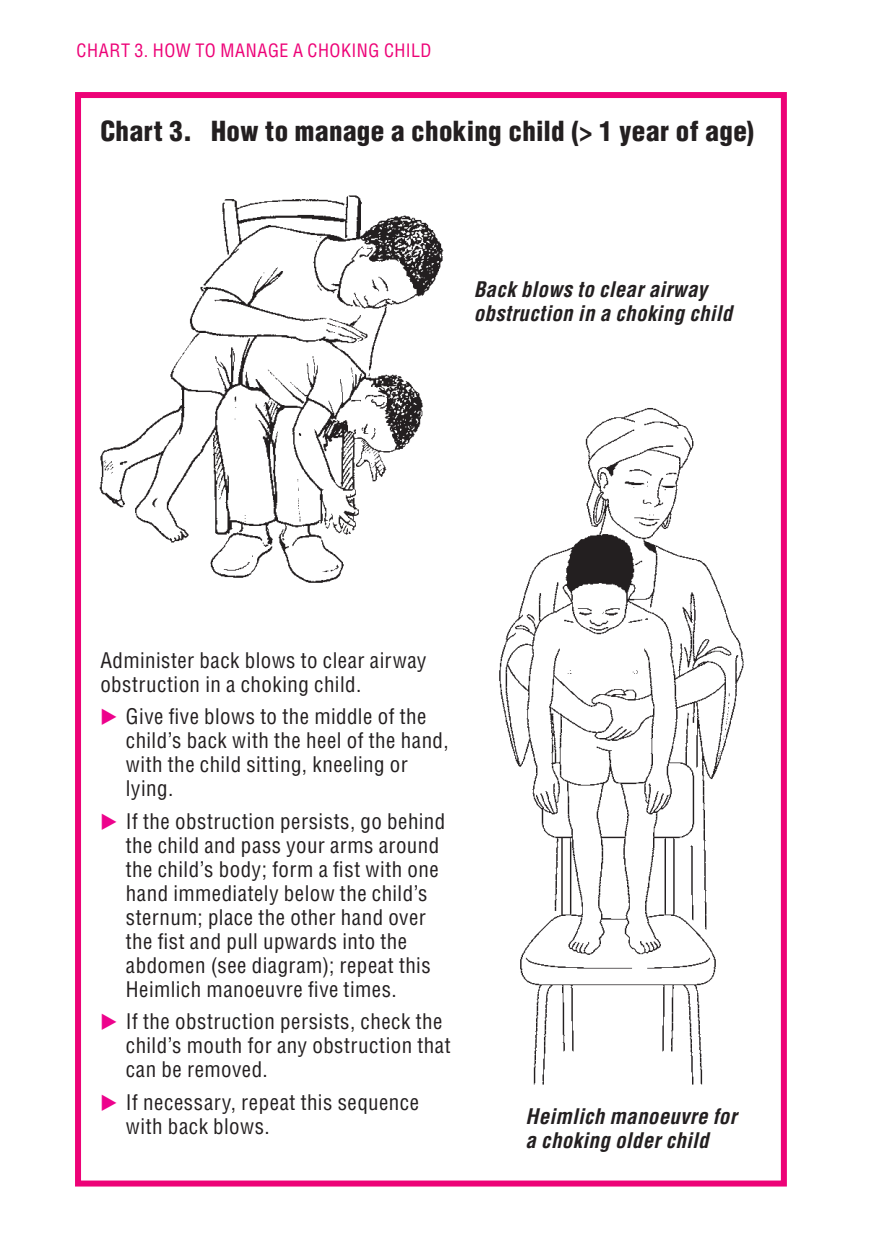
<style>
.page{position:relative;width:894px;height:1260px;background:#fff}
.page>*{position:absolute;margin:0;border:0;box-sizing:border-box;transform-origin:0 0}
.t1{font:900 condensed 27px "Helvetica";letter-spacing:.015em;color:#231f20}
.t2{font:condensed 21px/24px "Helvetica";letter-spacing:.025em;color:#231f20}
.t3{font:italic 700 condensed 21px/24px "Helvetica";letter-spacing:.015em;color:#231f20}
.t4{font:condensed 18px "Helvetica";letter-spacing:.03em;color:#ed0277}
.s1{font-family:"European Pi Three";font-stretch:normal;color:#ed028c}
</style>
<div class="page">
<img style="left:99px;top:195px;width:345px;height:388px">
<img style="left:499px;top:408px;width:245px;height:677px">
<div style="left:75px;top:92px;width:712px;height:1095px;border:6px solid #ed0277"></div>
<p class="t4" style="left:77px;top:44px;width:356px">CHART 3. HOW TO MANAGE A CHOKING CHILD</p>
<p class="t1" style="left:100px;top:121px;width:655px">Chart 3. How to manage a choking child (&gt; 1 year of age)</p>
<p class="t3" style="left:474px;top:279px;width:260px">Back blows to clear airway obstruction in a choking child</p>
<p class="t2" style="left:100px;top:650px;width:328px">Administer back blows to clear airway obstruction in a choking child.</p>
<p class="t2" style="left:126px;top:706px;width:324px;text-indent:-26px"><span class="s1">-</span> Give five blows to the middle of the child’s back with the heel of the hand, with the child sitting, kneeling or lying.</p>
<p class="t2" style="left:126px;top:811px;width:321px;text-indent:-26px"><span class="s1">-</span> If the obstruction persists, go behind the child and pass your arms around the child’s body; form a fist with one hand immediately below the child’s sternum; place the other hand over the fist and pull upwards into the abdomen (see diagram); repeat this Heimlich manoeuvre five times.</p>
<p class="t2" style="left:126px;top:1011px;width:326px;text-indent:-26px"><span class="s1">-</span> If the obstruction persists, check the child’s mouth for any obstruction that can be removed.</p>
<p class="t2" style="left:126px;top:1092px;width:295px;text-indent:-26px"><span class="s1">-</span> If necessary, repeat this sequence with back blows.</p>
<p class="t3" style="left:526px;top:1106px;width:213px">Heimlich manoeuvre for a choking older child</p>
</div>
